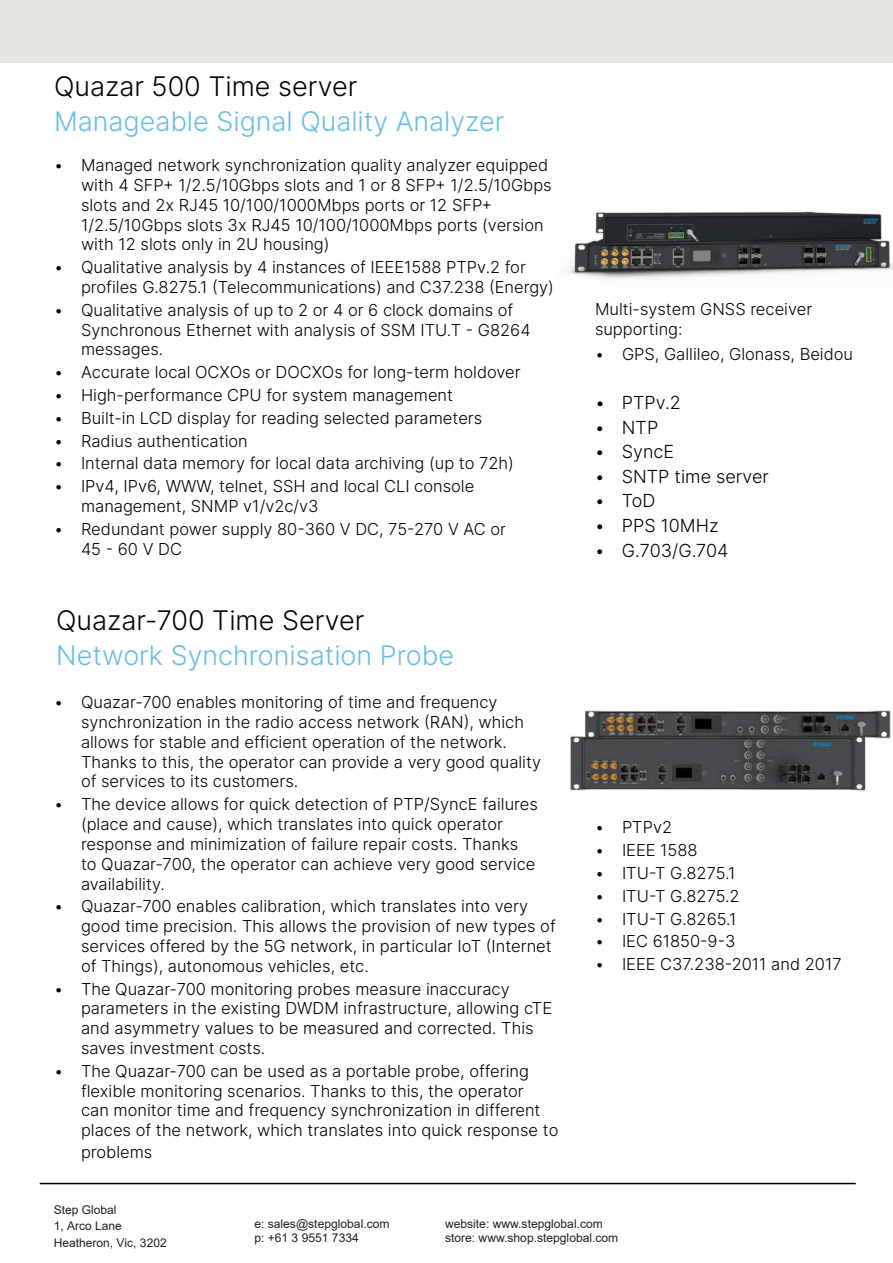
<style>
.page{position:relative;width:893px;height:1263px;background:#fff}
.page>*{position:absolute;margin:0;border:0;box-sizing:border-box;transform-origin:0 0}
.t1{font:27px "Inter";color:#69bce6}
.t2{font:27px "Inter";color:#000}
.t3{font:18px "Inter";color:#000}
.t4{font:16.5px/19.8px "Inter";color:#000}
.t5{font:12.15px/14.5px "Arial";color:#231e1f}
.t6{font:12px/16.5px "Arial";color:#231e1f}
</style>
<div class="page">
<div style="left:0;top:0;width:893px;height:62px;background:#e6e6e3"></div>
<hr style="left:40px;top:1183px;width:816px;height:1px;background:#000">
<img style="left:567px;top:211px;width:326px;height:68px">
<img style="left:570px;top:710px;width:321px;height:81px">
<h1 class="t2" style="left:54px;top:66px;width:305px">Quazar 500 Time server</h1>
<h1 class="t1" style="left:54px;top:102px;width:452px">Manageable Signal Quality Analyzer</h1>
<p class="t4" style="left:81px;top:157px;width:472px;text-indent:-27px">• Managed network synchronization quality analyzer equipped with 4 SFP+ 1/2.5/10Gbps slots and 1 or 8 SFP+ 1/2.5/10Gbps slots and 2x RJ45 10/100/1000Mbps ports or 12 SFP+ 1/2.5/10Gbps slots 3x RJ45 10/100/1000Mbps ports (version with 12 slots only in 2U housing)</p>
<p class="t4" style="left:81px;top:259px;width:474px;text-indent:-27px">• Qualitative analysis by 4 instances of IEEE1588 PTPv.2 for profiles G.8275.1 (Telecommunications) and C37.238 (Energy)</p>
<p class="t4" style="left:81px;top:301px;width:451px;text-indent:-27px">• Qualitative analysis of up to 2 or 4 or 6 clock domains of<br>Synchronous Ethernet with analysis of SSM ITU.T - G8264 messages.</p>
<p class="t4" style="left:54px;top:364px;width:468px">• Accurate local OCXOs or DOCXOs for long-term holdover</p>
<p class="t4" style="left:54px;top:387px;width:401px">• High-performance CPU for system management</p>
<p class="t4" style="left:54px;top:409px;width:430px">• Built-in LCD display for reading selected parameters</p>
<p class="t4" style="left:54px;top:432px;width:195px">• Radius authentication</p>
<p class="t4" style="left:54px;top:455px;width:461px">• Internal data memory for local data archiving (up to 72h)</p>
<p class="t4" style="left:81px;top:478px;width:395px;text-indent:-27px">• IPv4, IPv6, WWW, telnet, SSH and local CLI console management, SNMP v1/v2c/v3</p>
<p class="t4" style="left:81px;top:520px;width:426px;text-indent:-27px">• Redundant power supply 80-360 V DC, 75-270 V AC or<br>45 - 60 V DC</p>
<h1 class="t2" style="left:56px;top:600px;width:310px">Quazar-700 Time Server</h1>
<h1 class="t1" style="left:56px;top:645px;width:399px">Network Synchronisation Probe</h1>
<p class="t4" style="left:81px;top:694px;width:461px;text-indent:-27px">• Quazar-700 enables monitoring of time and frequency synchronization in the radio access network (RAN), which allows for stable and efficient operation of the network.<br>Thanks to this, the operator can provide a very good quality of services to its customers.</p>
<p class="t4" style="left:81px;top:796px;width:458px;text-indent:-27px">• The device allows for quick detection of PTP/SyncE failures (place and cause), which translates into quick operator response and minimization of failure repair costs. Thanks<br>to Quazar-700, the operator can achieve very good service availability.</p>
<p class="t4" style="left:81px;top:898px;width:476px;text-indent:-27px">• Quazar-700 enables calibration, which translates into very good time precision. This allows the provision of new types of services offered by the 5G network, in particular IoT (Internet of Things), autonomous vehicles, etc.</p>
<p class="t4" style="left:81px;top:980px;width:473px;text-indent:-27px">• The Quazar-700 monitoring probes measure inaccuracy parameters in the existing DWDM infrastructure, allowing cTE and asymmetry values to be measured and corrected. This saves investment costs.</p>
<p class="t4" style="left:81px;top:1062px;width:479px;text-indent:-27px">• The Quazar-700 can be used as a portable probe, offering flexible monitoring scenarios. Thanks to this, the operator<br>can monitor time and frequency synchronization in different places of the network, which translates into quick response to</p>
<p class="t4" style="left:81px;top:1143px;width:73px">problems</p>
<p class="t4" style="left:595px;top:301px;width:219px">Multi-system GNSS receiver supporting:</p>
<p class="t4" style="left:595px;top:345px;width:260px">• GPS, Gallileo, Glonass, Beidou</p>
<p class="t3" style="left:595px;top:395px;width:87px">• PTPv.2</p>
<p class="t3" style="left:595px;top:420px;width:65px">• NTP</p>
<p class="t3" style="left:595px;top:445px;width:81px">• SyncE</p>
<p class="t3" style="left:595px;top:469px;width:176px">• SNTP time server</p>
<p class="t3" style="left:595px;top:494px;width:62px">• ToD</p>
<p class="t3" style="left:595px;top:518px;width:125px">• PPS 10MHz</p>
<p class="t3" style="left:595px;top:543px;width:135px">• G.703/G.704</p>
<p class="t4" style="left:595px;top:819px;width:79px">• PTPv2</p>
<p class="t4" style="left:595px;top:842px;width:104px">• IEEE 1588</p>
<p class="t4" style="left:595px;top:864px;width:142px">• ITU-T G.8275.1</p>
<p class="t4" style="left:595px;top:887px;width:146px">• ITU-T G.8275.2</p>
<p class="t4" style="left:595px;top:910px;width:143px">• ITU-T G.8265.1</p>
<p class="t4" style="left:595px;top:933px;width:142px">• IEC 61850-9-3</p>
<p class="t4" style="left:595px;top:956px;width:248px">• IEEE C37.238-2011 and 2017</p>
<p class="t6" style="left:54px;top:1202px;width:114px">Step Global<br>1, Arco Lane<br>Heatheron, Vic, 3202</p>
<p class="t5" style="left:254px;top:1217px;width:137px">e: sales@stepglobal.com p: +61 3 9551 7334</p>
<p class="t5" style="left:445px;top:1217px;width:175px">website: www.stepglobal.com store: www.shop.stepglobal.com</p>
</div>
